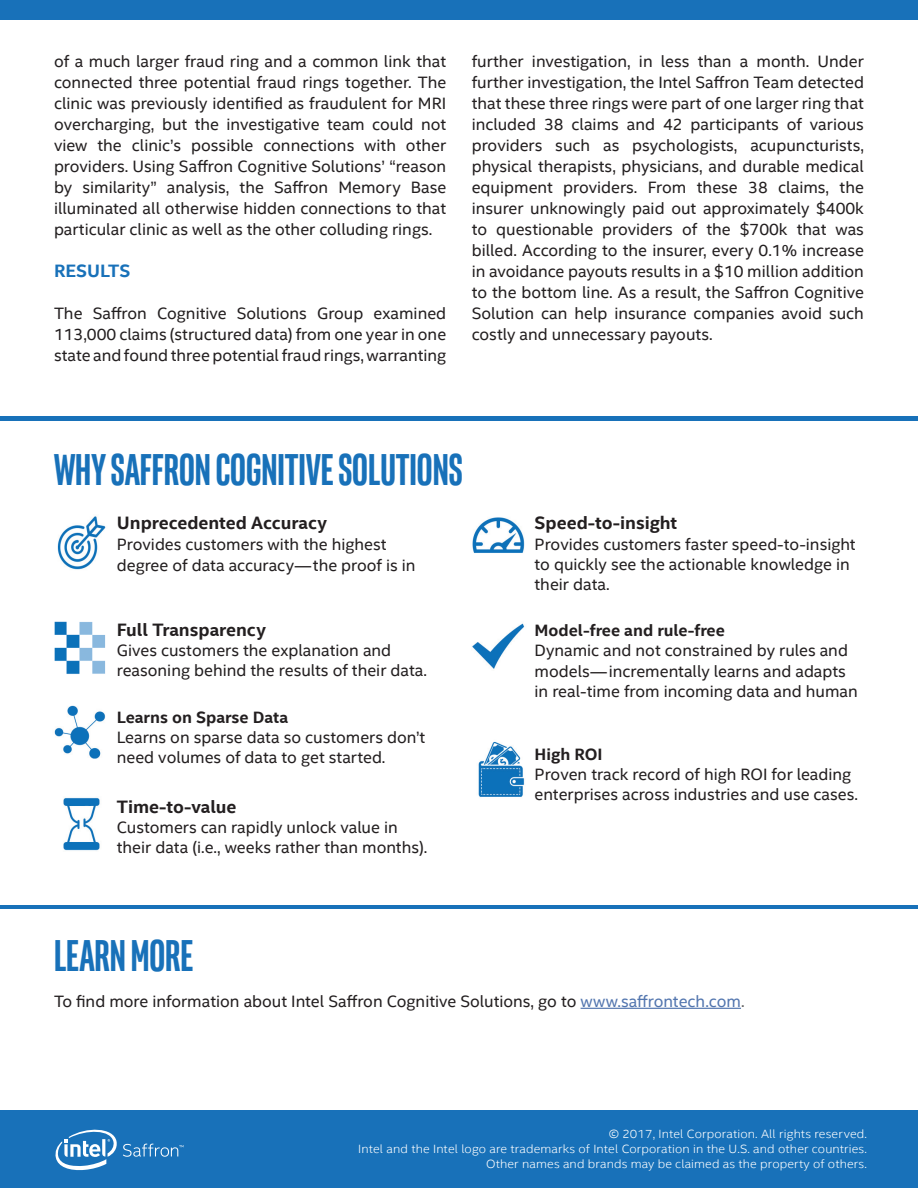
<style>
.page{position:relative;width:918px;height:1188px;background:#fff}
.page>*{position:absolute;margin:0;border:0;box-sizing:border-box;transform-origin:0 0}
.t1{font:700 45px "Intel Clear Pro";color:#1871b9}
.t2{font:700 18px "Intel Clear";color:#231f20}
.t3{font:700 18px "Intel Clear";color:#1871b9}
.t4{font:16.5px/21px "Intel Clear";color:#231f20}
.t5{font:700 16.5px "Intel Clear";color:#231f20}
.t6{font:300 12px/15px "Intel Clear";letter-spacing:.01em;color:#fff;text-align:right;scale:1.05 1}
.s1{color:#5376af}
.s2{color:#626262}
</style>
<div class="page">
<div style="left:0;top:1110px;width:918px;height:78px;background:#1871b9"></div>
<svg style="left:55px;top:1129px;width:128px;height:42px"></svg>
<div style="left:0;top:0;width:918px;height:20px;background:#1871b9"></div>
<hr style="left:581px;top:1008px;width:160px;height:1px;background:#5376af">
<hr style="left:0;top:905px;width:918px;height:4px;background:#1871b9">
<hr style="left:0;top:416px;width:918px;height:4px;background:#1871b9">
<img style="left:472px;top:517px;width:53px;height:36px">
<img style="left:63px;top:797px;width:37px;height:54px">
<img style="left:472px;top:623px;width:53px;height:46px">
<img style="left:478px;top:741px;width:47px;height:56px">
<img style="left:57px;top:516px;width:49px;height:54px">
<img style="left:54px;top:621px;width:52px;height:53px">
<img style="left:54px;top:705px;width:52px;height:53px">
<p class="t4" style="left:54px;top:50px;width:394px;text-align:justify">of a much larger fraud ring and a common link that connected three potential fraud rings together. The clinic was previously identified as fraudulent for MRI overcharging, but the investigative team could not view the clinic’s possible connections with other providers. Using Saffron Cognitive Solutions’ “reason by similarity” analysis, the Saffron Memory Base illuminated all otherwise hidden connections to that particular clinic as well as the other colluding rings.</p>
<p class="t3" style="left:54px;top:258px;width:78px">RESULTS</p>
<p class="t4" style="left:54px;top:302px;width:394px;text-align:justify">The Saffron Cognitive Solutions Group examined 113,000 claims (structured data) from one year in one state and found three potential fraud rings, warranting</p>
<p class="t4" style="left:472px;top:50px;width:394px;text-align:justify">further investigation, in less than a month. Under further investigation, the Intel Saffron Team detected that these three rings were part of one larger ring that included 38 claims and 42 participants of various providers such as psychologists, acupuncturists, physical therapists, physicians, and durable medical equipment providers. From these 38 claims, the insurer unknowingly paid out approximately $400k to questionable providers of the $700k that was billed. According to the insurer, every 0.1% increase in avoidance payouts results in a $10 million addition to the bottom line. As a result, the Saffron Cognitive Solution can help insurance companies avoid such costly and unnecessary payouts.</p>
<h1 class="t1" style="left:54px;top:441px;width:409px">WHY SAFFRON COGNITIVE SOLUTIONS</h1>
<p class="t2" style="left:117px;top:511px;width:212px">Unprecedented Accuracy</p>
<p class="t4" style="left:117px;top:533px;width:300px">Provides customers with the highest degree of data accuracy—the proof is in</p>
<p class="t2" style="left:117px;top:617px;width:151px">Full Transparency</p>
<p class="t4" style="left:117px;top:640px;width:312px;line-height:20.2px">Gives customers the explanation and reasoning behind the results of their data.</p>
<p class="t5" style="left:117px;top:706px;width:173px">Learns on Sparse Data</p>
<p class="t4" style="left:117px;top:727px;width:310px;line-height:20.2px">Learns on sparse data so customers don’t need volumes of data to get started.</p>
<p class="t2" style="left:117px;top:794px;width:121px">Time-to-value</p>
<p class="t4" style="left:117px;top:817px;width:312px;line-height:20.2px">Customers can rapidly unlock value in their data (i.e., weeks rather than months).</p>
<p class="t2" style="left:535px;top:511px;width:144px">Speed-to-insight</p>
<p class="t4" style="left:535px;top:533px;width:323px;line-height:20.2px">Provides customers faster speed-to-insight to quickly see the actionable knowledge in their data.</p>
<p class="t5" style="left:535px;top:619px;width:192px">Model-free and rule-free</p>
<p class="t4" style="left:535px;top:639px;width:325px">Dynamic and not constrained by rules and models—incrementally learns and adapts in real-time from incoming data and human</p>
<p class="t5" style="left:535px;top:742px;width:70px">High ROI</p>
<p class="t4" style="left:535px;top:764px;width:325px;line-height:20.2px">Proven track record of high ROI for leading enterprises across industries and use cases.</p>
<h1 class="t1" style="left:54px;top:927px;width:141px">LEARN MORE</h1>
<p class="t4" style="left:54px;top:990px;width:692px">To find more information about Intel Saffron Cognitive Solutions, go to <span class="s1">www.saffrontech.com</span><span class="s2">.</span></p>
<p class="t6" style="left:358px;top:1126px;width:486px">© 2017, Intel Corporation. All rights reserved.<br>Intel and the Intel logo are trademarks of Intel Corporation in the U.S. and other countries.<br>Other names and brands may be claimed as the property of others.</p>
</div>
